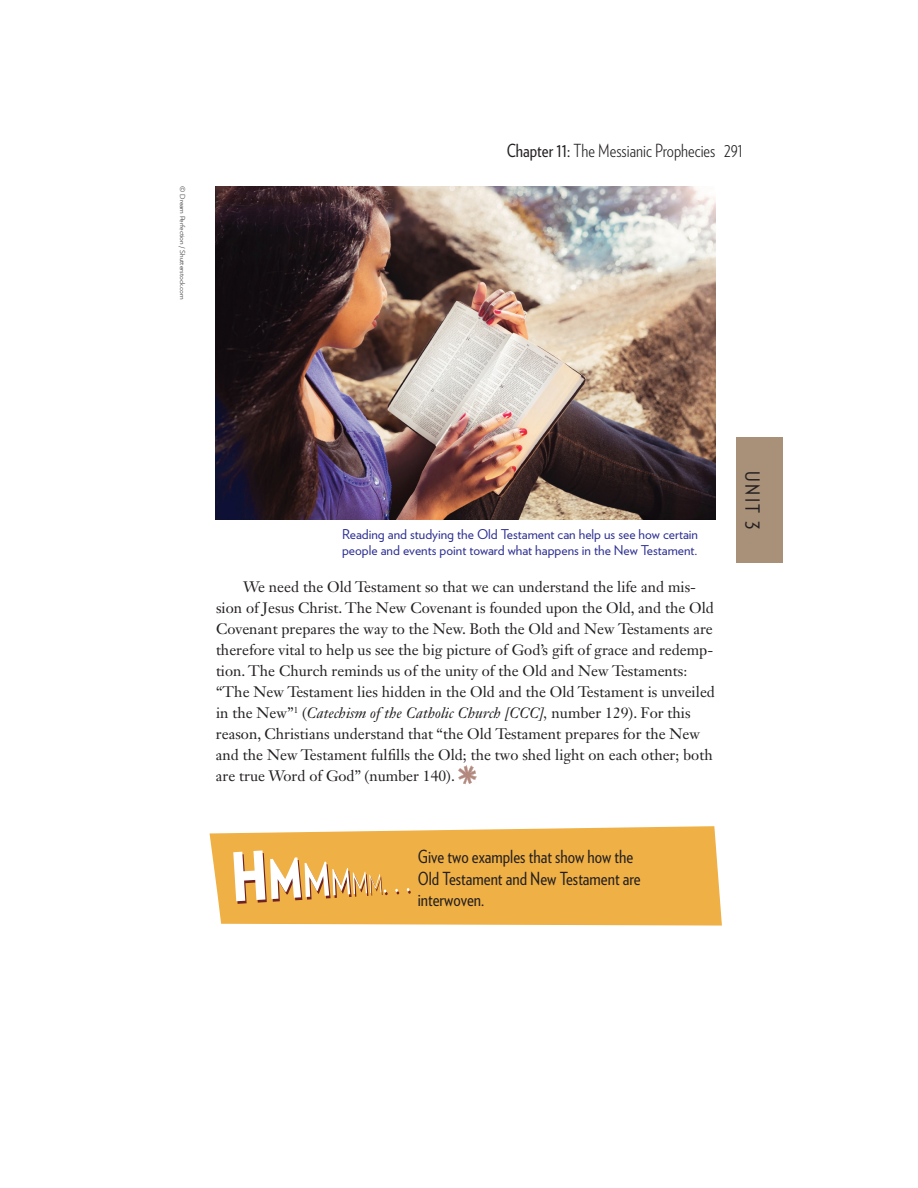
<style>
.page{position:relative;width:918px;height:1188px;background:#fff}
.page>*{position:absolute;margin:0;border:0;box-sizing:border-box;transform-origin:0 0}
.t1{font:19.5px "Verlag Condensed";color:#231f20}
.t2{font:18px/21.6px "Verlag Condensed";color:#231f20}
.t3{font:300 18px "Verlag Condensed";color:#231f20}
.t4{font:15px/21px "Janson Text LT Std";color:#231f20}
.t5{font:13.5px/16.5px "Verlag";color:#2e3092}
.t6{font:300 6.75px "Verlag";color:#231f20;scale:1.11 1}
.s1{font-weight:400}
.s2{font-style:italic}
</style>
<div class="page">
<div style="left:736px;top:437px;width:47px;height:126px;background:#a89079"></div>
<svg style="left:458px;top:765px;width:19px;height:19px"></svg>
<svg style="left:210px;top:826px;width:512px;height:100px;background:#f0b654"></svg>
<svg style="left:233px;top:850px;width:155px;height:54px"></svg>
<svg style="left:395px;top:889px;width:4px;height:5px"></svg>
<svg style="left:407px;top:888px;width:4px;height:6px"></svg>
<img style="left:216px;top:186px;width:500px;height:333px">
<p class="t6" style="left:187px;top:186px;width:104px;rotate:90deg">© Dream Perfection / Shutterstock.com</p>
<p class="t3" style="left:507px;top:138px;width:238px"><span class="s1">Chapter 11:</span> The Messianic Prophecies 291</p>
<p class="t5" style="left:342px;top:525px;width:358px">Reading and studying the Old Testament can help us see how certain people and events point toward what happens in the New Testament.</p>
<p class="t4" style="left:216px;top:576px;width:501px;text-indent:27px">We need the Old Testament so that we can understand the life and mis&shy;sion of Jesus Christ. The New Covenant is founded upon the Old, and the Old Covenant prepares the way to the New. Both the Old and New Testaments are therefore vital to help us see the big picture of God’s gift of grace and redemp&shy;tion. The Church reminds us of the unity of the Old and New Testaments: “The New Testament lies hidden in the Old and the Old Testament is unveiled in the New”<sup>1</sup> (<span class="s2">Catechism of the Catholic Church [CCC],</span> number 129). For this reason, Christians understand that “the Old Testament prepares for the New and the New Testament fulfills the Old; the two shed light on each other; both are true Word of God” (number 140).</p>
<p class="t2" style="left:418px;top:845px;width:224px">Give two examples that show how the<br>Old Testament and New Testament are interwoven.</p>
<p class="t1" style="left:766px;top:471px;width:60px;rotate:90deg">UNIT 3</p>
</div>
